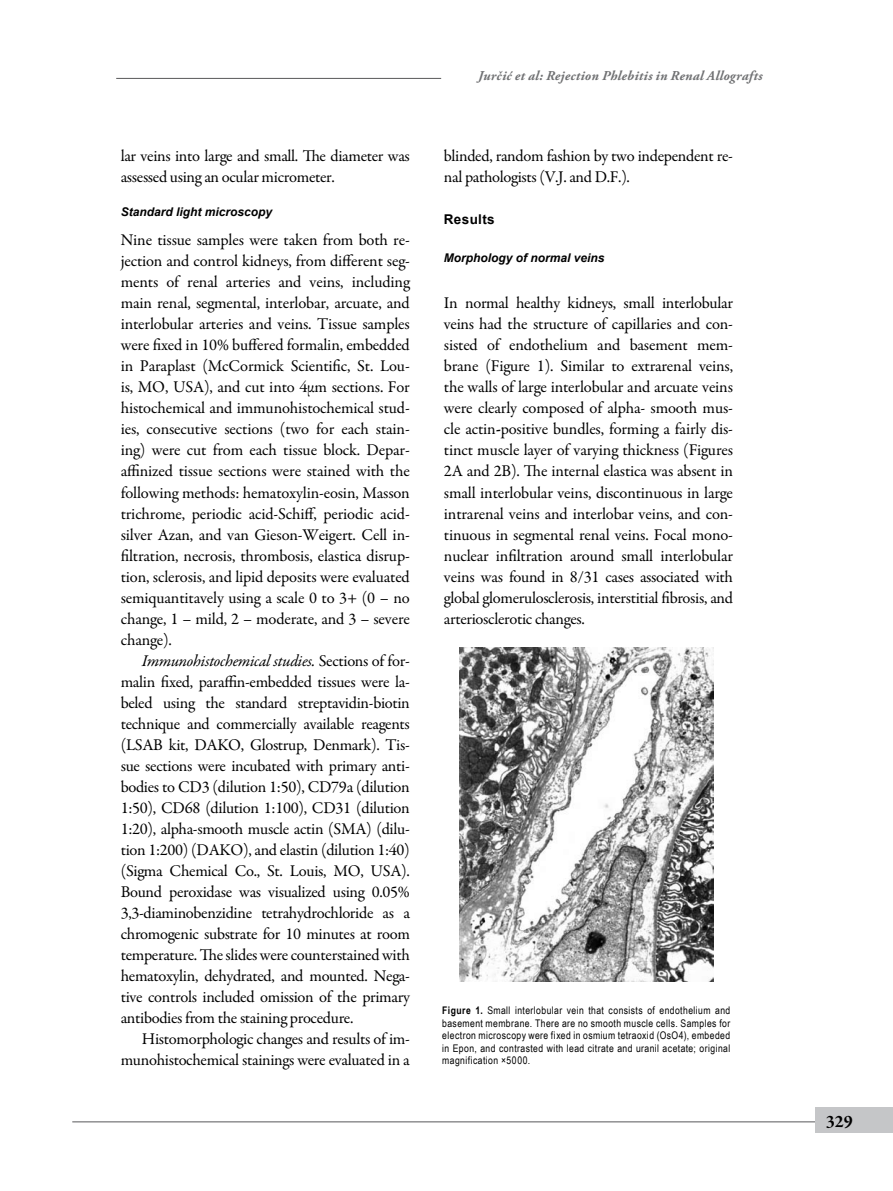
<style>
.page{position:relative;width:893px;height:1191px;background:#fff}
.page>*{position:absolute;margin:0;border:0;box-sizing:border-box;transform-origin:0 0}
.t1{font:700 18px "Garamond Premr Pro";color:#000}
.t2{font:16.5px/21px "Garamond Premr Pro";letter-spacing:-.02em;color:#000;text-align:justify}
.t3{font:italic 700 13.5px "Adobe Garamond Pro";letter-spacing:.02em;color:#707173}
.t4{font:700 13.5px "Arial";letter-spacing:.025em;color:#000}
.t5{font:italic 700 12px "Arial";color:#000}
.t6{font:10.5px/12.6px "Arial Narrow";letter-spacing:.04em;color:#000;text-align:justify}
.s1{font-style:italic}
.s2{font-weight:700}
</style>
<div class="page">
<hr style="left:72px;top:1121px;width:744px;height:1px;background:#58585a">
<hr style="left:116px;top:78px;width:325px;height:1px;background:#58585a">
<div style="left:815px;top:1107px;width:78px;height:25px;background:#c5c6c8"></div>
<img style="left:459px;top:648px;width:254px;height:333px">
<p class="t2" style="left:121px;top:146px;width:291px">lar veins into large and small. The diameter was assessed using an ocular micrometer.</p>
<p class="t5" style="left:121px;top:204px;width:153px">Standard light microscopy</p>
<p class="t2" style="left:121px;top:230px;width:291px">Nine tissue samples were taken from both re&shy;jection and control kidneys, from different seg&shy;ments of renal arteries and veins, including main renal, segmental, interlobar, arcuate, and interlobular arteries and veins. Tissue samples were fixed in 10% buffered formalin, embedded in Paraplast (McCormick Scientific, St. Lou&shy;is, MO, USA), and cut into 4µm sections. For histochemical and immunohistochemical stud&shy;ies, consecutive sections (two for each stain&shy;ing) were cut from each tissue block. Depar&shy;affinized tissue sections were stained with the following methods: hematoxylin-eosin, Masson trichrome, periodic acid-Schiff, periodic acid&shy;silver Azan, and van Gieson-Weigert. Cell in&shy;filtration, necrosis, thrombosis, elastica disrup&shy;tion, sclerosis, and lipid deposits were evaluated semiquantitavely using a scale 0 to 3+ (0 – no change, 1 – mild, 2 – moderate, and 3 – severe change).</p>
<p class="t2" style="left:121px;top:650px;width:291px;text-indent:21px"><span class="s1">Immunohistochemical studies.</span> Sections of for&shy;malin fixed, paraffin-embedded tissues were la&shy;beled using the standard streptavidin-biotin technique and commercially available reagents (LSAB kit, DAKO, Glostrup, Denmark). Tis&shy;sue sections were incubated with primary anti&shy;bodies to CD3 (dilution 1:50), CD79a (dilution 1:50), CD68 (dilution 1:100), CD31 (dilution 1:20), alpha-smooth muscle actin (SMA) (dilu&shy;tion 1:200) (DAKO), and elastin (dilution 1:40) (Sigma Chemical Co., St. Louis, MO, USA).<br>Bound peroxidase was visualized using 0.05% 3,3-diaminobenzidine tetrahydrochloride as a chromogenic substrate for 10 minutes at room temperature. The slides were counterstained with hematoxylin, dehydrated, and mounted. Nega&shy;tive controls included omission of the primary antibodies from the staining procedure.</p>
<p class="t2" style="left:121px;top:1028px;width:291px;text-align:right">Histomorphologic changes and results of im&shy;munohistochemical stainings were evaluated in a</p>
<p class="t3" style="left:478px;top:68px;width:286px">Jurčić et al: Rejection Phlebitis in Renal Allografts</p>
<p class="t2" style="left:444px;top:146px;width:291px">blinded, random fashion by two independent re&shy;nal pathologists (V.J. and D.F.).</p>
<p class="t4" style="left:444px;top:211px;width:52px">Results</p>
<p class="t5" style="left:444px;top:250px;width:162px">Morphology of normal veins</p>
<p class="t2" style="left:444px;top:293px;width:291px">In normal healthy kidneys, small interlobular veins had the structure of capillaries and con&shy;sisted of endothelium and basement mem&shy;brane (Figure 1). Similar to extrarenal veins, the walls of large interlobular and arcuate veins were clearly composed of alpha- smooth mus&shy;cle actin<span class="s2">-</span>positive bundles, forming a fairly dis&shy;tinct muscle layer of varying thickness (Figures 2A and 2B). The internal elastica was absent in small interlobular veins, discontinuous in large intrarenal veins and interlobar veins, and con&shy;tinuous in segmental renal veins. Focal mono&shy;nuclear infiltration around small interlobular veins was found in 8/31 cases associated with global glomerulosclerosis, interstitial fibrosis, and arteriosclerotic changes.</p>
<p class="t6" style="left:442px;top:1003px;width:290px"><span class="s2">Figure 1.</span> Small interlobular vein that consists of endothelium and basement membrane. There are no smooth muscle cells. Samples for electron microscopy were fixed in osmium tetraoxid (OsO4), embeded in Epon, and contrasted with lead citrate and uranil acetate; original magnification ×5000.</p>
<p class="t1" style="left:826px;top:1110px;width:29px">329</p>
</div>
